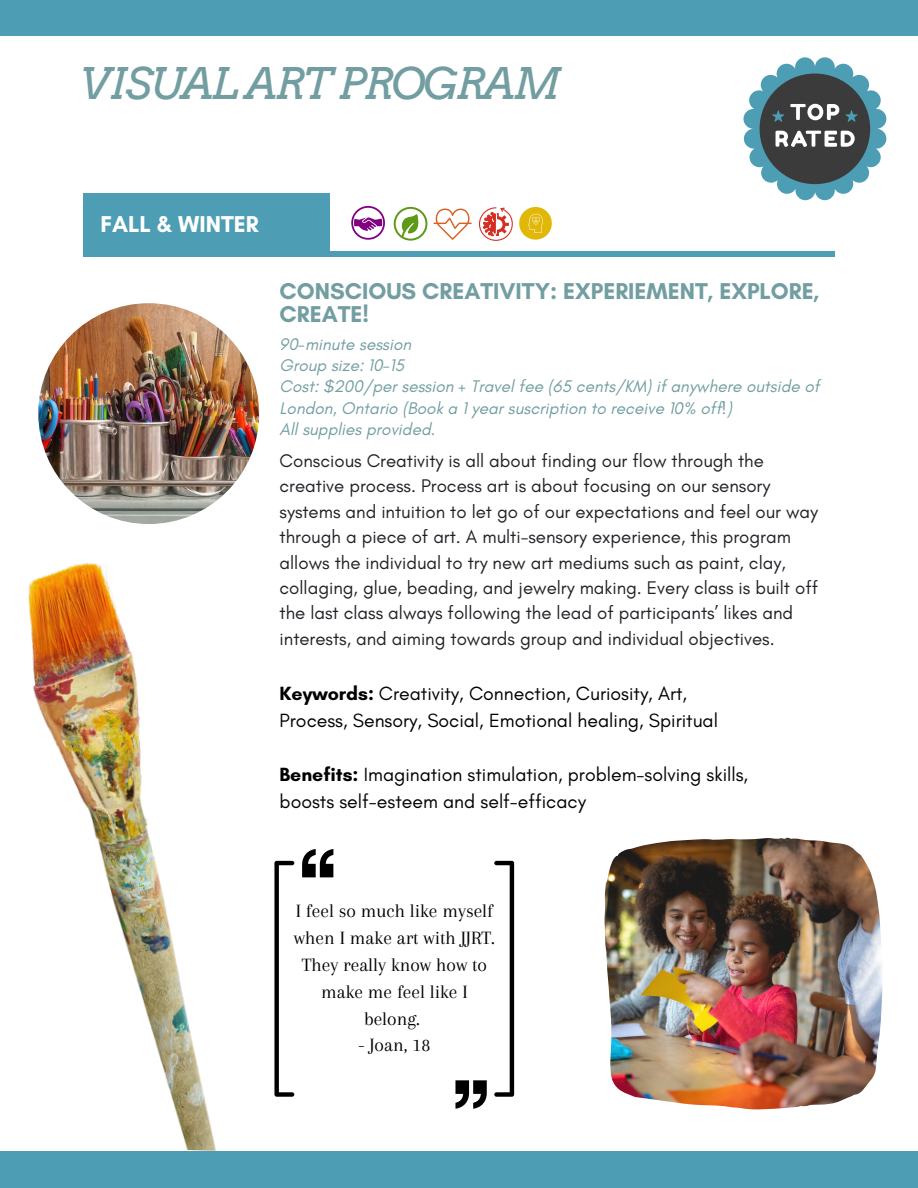
<style>
.page{position:relative;width:918px;height:1188px;background:#fff}
.page>*{position:absolute;margin:0;border:0;box-sizing:border-box;transform-origin:0 0}
.t1{font:italic 43.65px "Arvo";letter-spacing:-.05em;color:#729ea1}
.t2{font:700 23.4px/23.2px "Glacial Indifference";color:#729ea1}
.t3{font:700 23.4px "Glacial Indifference";color:#fff}
.t4{font:19.5px/27px "Glacial Indifference";color:#000}
.t5{font:19.5px/26.8px "Arapey";color:#000;text-align:center}
.t6{font:18.6px/25.3px "Glacial Indifference";color:#212227}
.t7{font:italic 17.1px/21.3px "Glacial Indifference";color:#729ea1}
.s1{font-weight:700}
</style>
<div class="page">
<div style="left:84px;top:252px;width:751px;height:5px;background:#4d9eb4"></div>
<div style="left:83px;top:193px;width:247px;height:63px;background:#4d9eb4"></div>
<img style="left:38px;top:303px;width:221px;height:221px;border-radius:50%">
<div style="left:0;top:1151px;width:918px;height:37px;background:#4d9eb4"></div>
<div style="left:0;top:0;width:918px;height:36px;background:#4d9eb4"></div>
<svg style="left:744px;top:57px;width:142px;height:143px"></svg>
<img style="left:28px;top:562px;width:188px;height:589px">
<img style="left:604px;top:838px;width:278px;height:271px">
<svg style="left:302px;top:849px;width:31px;height:28px"></svg>
<svg style="left:455px;top:1080px;width:32px;height:29px"></svg>
<svg style="left:274px;top:861px;width:20px;height:236px"></svg>
<svg style="left:494px;top:861px;width:20px;height:236px"></svg>
<svg style="left:351px;top:206px;width:34px;height:34px"></svg>
<svg style="left:394px;top:207px;width:33px;height:34px"></svg>
<svg style="left:434px;top:208px;width:38px;height:32px"></svg>
<svg style="left:479px;top:207px;width:73px;height:34px"></svg>
<p class="t1" style="left:80px;top:57px;width:483px">VISUAL ART PROGRAM</p>
<p class="t3" style="left:100px;top:209px;width:160px">FALL &amp; WINTER</p>
<p class="t2" style="left:280px;top:279px;width:541px">CONSCIOUS CREATIVITY: EXPERIEMENT, EXPLORE,<br>CREATE!</p>
<p class="t7" style="left:280px;top:333px;width:133px">90-minute session</p>
<p class="t7" style="left:280px;top:354px;width:126px">Group size: 10-15</p>
<p class="t7" style="left:280px;top:376px;width:542px">Cost: $200/per session + Travel fee (65 cents/KM) if anywhere outside of<br>London, Ontario (Book a 1 year suscription to receive 10% off!)</p>
<p class="t7" style="left:280px;top:418px;width:157px">All supplies provided.</p>
<p class="t6" style="left:280px;top:448px;width:540px">Conscious Creativity is all about finding our flow through the creative process. Process art is about focusing on our sensory systems and intuition to let go of our expectations and feel our way through a piece of art. A multi-sensory experience, this program allows the individual to try new art mediums such as paint, clay, collaging, glue, beading, and jewelry making. Every class is built off the last class always following the lead of participants’ likes and interests, and aiming towards group and individual objectives.</p>
<p class="t4" style="left:280px;top:680px;width:440px"><span class="s1">Keywords:</span> Creativity, Connection, Curiosity, Art,<br>Process, Sensory, Social, Emotional healing, Spiritual</p>
<p class="t4" style="left:280px;top:761px;width:470px"><span class="s1">Benefits:</span> Imagination stimulation, problem-solving skills, boosts self-esteem and self-efficacy</p>
<p class="t5" style="left:294px;top:898px;width:203px">I feel so much like myself when I make art with JJRT.<br>They really know how to make me feel like I belong.</p>
<p class="t5" style="left:358px;top:1032px;width:73px">- Joan, 18</p>
</div>
